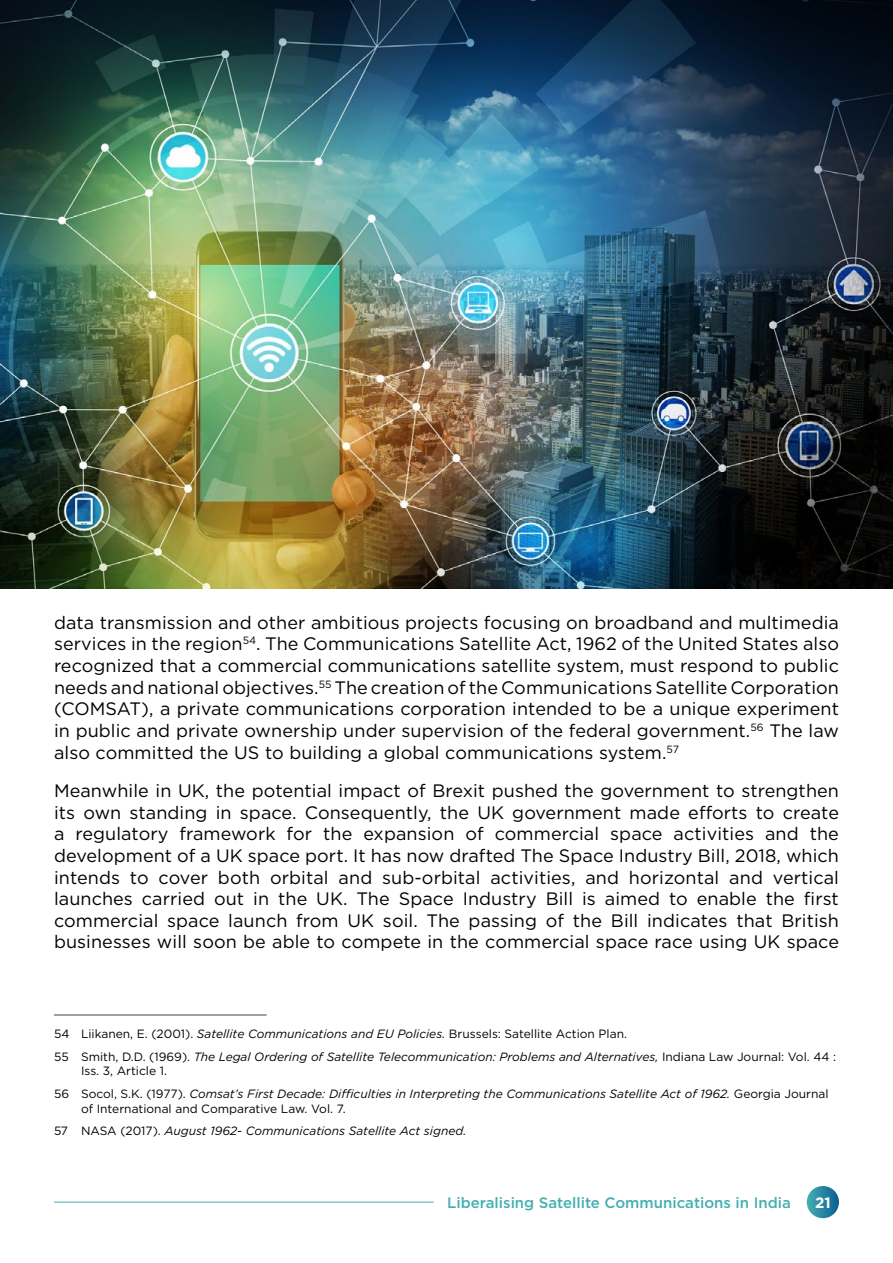
<style>
.page{position:relative;width:893px;height:1263px;background:#fff}
.page>*{position:absolute;margin:0;border:0;box-sizing:border-box;transform-origin:0 0}
.t1{font:18px/21.6px "Gotham";letter-spacing:.005em;color:#000;text-align:justify}
.t2{font:500 15px "Gotham";color:#43afb1}
.t3{font:700 15px "Gotham";color:#fff}
.t4{font:italic 12px/23px "Gotham";color:#000}
.t5{font:12px/23px "Gotham";color:#000}
.s1{font-style:normal}
.s2{font-style:italic}
</style>
<div class="page">
<svg style="left:807px;top:1186px;width:32px;height:32px"></svg>
<hr style="left:54px;top:1202px;width:380px;height:1px;background:#43afb1">
<hr style="left:54px;top:1014px;width:213px;height:2px;background:#808285">
<img style="left:0;top:0;width:893px;height:589px">
<p class="t1" style="left:54px;top:611px;width:786px">data transmission and other ambitious projects focusing on broadband and multimedia services in the region<sup>54</sup>. The Communications Satellite Act, 1962 of the United States also recognized that a commercial communications satellite system, must respond to public needs and national objectives.<sup>55</sup> The creation of the Communications Satellite Corporation (COMSAT), a private communications corporation intended to be a unique experiment in public and private ownership under supervision of the federal government.<sup>56</sup> The law also committed the US to building a global communications system.<sup>57</sup></p>
<p class="t1" style="left:54px;top:779px;width:786px">Meanwhile in UK, the potential impact of Brexit pushed the government to strengthen its own standing in space. Consequently, the UK government made efforts to create a regulatory framework for the expansion of commercial space activities and the development of a UK space port. It has now drafted The Space Industry Bill, 2018, which intends to cover both orbital and sub-orbital activities, and horizontal and vertical launches carried out in the UK. The Space Industry Bill is aimed to enable the fi rst commercial space launch from UK soil. The passing of the Bill indicates that British businesses will soon be able to compete in the commercial space race using UK space</p>
<p class="t4" style="left:54px;top:1022px;width:784px"><span class="s1">54 Liikanen, E. (2001).</span> Satellite Communications and EU Policies. <span class="s1">Brussels: Satellite Action Plan.<br>55 Smith, D.D. (1969).</span> The Legal Ordering of Satellite Telecommunication: Problems and Alternatives, <span class="s1">Indiana Law Journal: Vol. 44 :</span></p>
<p class="t4" style="left:54px;top:1059px;width:776px;text-indent:27px"><span class="s1">Iss. 3, Article 1.<br>56 Socol, S.K. (1977).</span> Comsat’s First Decade: Difficulties in Interpreting the Communications Satellite Act of 1962. <span class="s1">Georgia Journal</span></p>
<p class="t5" style="left:54px;top:1096px;width:414px;text-indent:27px">of International and Comparative Law. Vol. 7.<br>57 NASA (2017). <span class="s2">August 1962- Communications Satellite Act signed.</span></p>
<p class="t2" style="left:447px;top:1193px;width:345px">Liberalising Satellite Communications in India</p>
<p class="t3" style="left:815px;top:1192px;width:17px">21</p>
</div>
